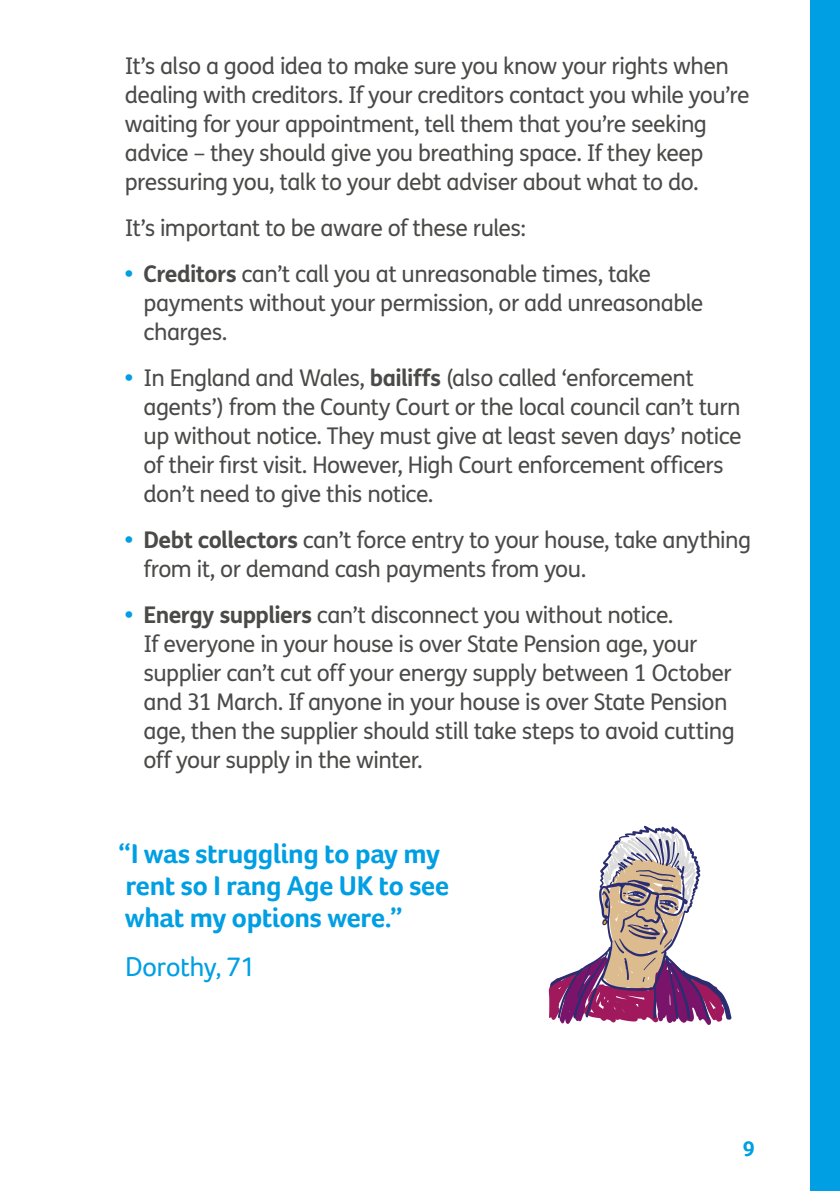
<style>
.page{position:relative;width:840px;height:1191px;background:#fff}
.page>*{position:absolute;margin:0;border:0;box-sizing:border-box;transform-origin:0 0}
.t1{font:700 28px/32px "Foco Age UK";letter-spacing:-.015em;color:#009fe3}
.t2{font:28px "Foco Age UK";letter-spacing:-.025em;color:#009fe3}
.t3{font:23px/29px "FS Me";letter-spacing:-.025em;color:#4a4a49}
.t4{font:700 22px "Foco Age UK";color:#009fe3}
.s1{font-weight:800;color:#009fe3}
.s2{font-weight:700}
</style>
<div class="page">
<div style="left:810px;top:0;width:29px;height:1191px;background:#009fe3"></div>
<svg style="left:548px;top:825px;width:183px;height:200px"></svg>
<p class="t3" style="left:125px;top:52px;width:626px">It’s also a good idea to make sure you know your rights when dealing with creditors. If your creditors contact you while you’re waiting for your appointment, tell them that you’re seeking advice – they should give you breathing space. If they keep pressuring you, talk to your debt adviser about what to do.</p>
<p class="t3" style="left:125px;top:214px;width:402px">It’s important to be aware of these rules:</p>
<p class="t3" style="left:143px;top:260px;width:561px;text-indent:-19px"><span class="s1">•</span> <span class="s2">Creditors</span> can’t call you at unreasonable times, take payments without your permission, or add unreasonable charges.</p>
<p class="t3" style="left:143px;top:364px;width:599px;text-indent:-19px"><span class="s1">•</span> In England and Wales, <span class="s2">bailiffs</span> (also called ‘enforcement agents’) from the County Court or the local council can’t turn up without notice. They must give at least seven days’ notice of their first visit. However, High Court enforcement officers don’t need to give this notice.</p>
<p class="t3" style="left:143px;top:526px;width:608px;text-indent:-19px"><span class="s1">•</span> <span class="s2">Debt collectors</span> can’t force entry to your house, take anything from it, or demand cash payments from you.</p>
<p class="t3" style="left:143px;top:601px;width:592px;text-indent:-19px"><span class="s1">•</span> <span class="s2">Energy suppliers</span> can’t disconnect you without notice.<br>If everyone in your house is over State Pension age, your supplier can’t cut off your energy supply between 1 October and 31 March. If anyone in your house is over State Pension age, then the supplier should still take steps to avoid cutting off your supply in the winter.</p>
<p class="t1" style="left:118px;top:837px;width:332px">“I was struggling to pay my rent so I rang Age UK to see what my options were.”</p>
<p class="t2" style="left:125px;top:950px;width:132px">Dorothy, 71</p>
<p class="t4" style="left:742px;top:1135px;width:14px">9</p>
</div>
